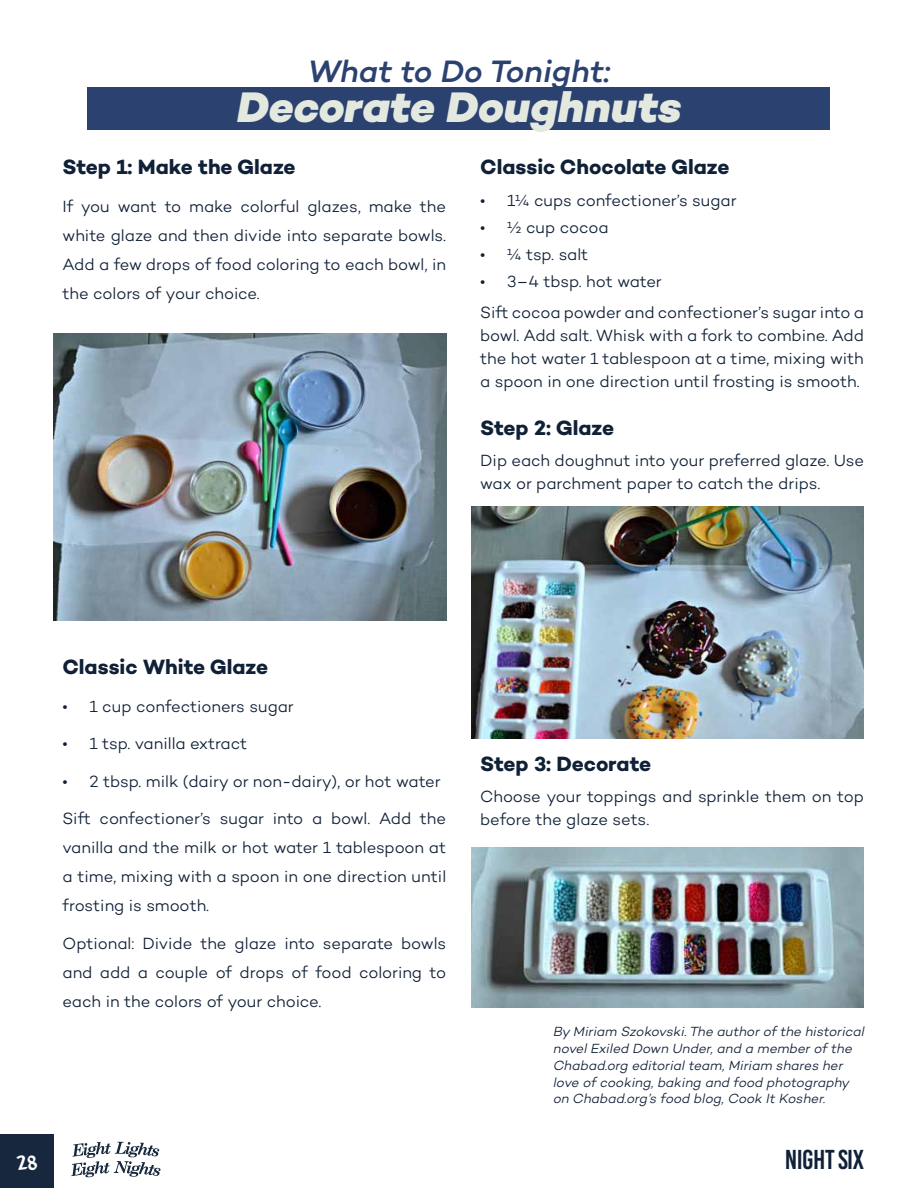
<style>
.page{position:relative;width:918px;height:1188px;background:#fff}
.page>*{position:absolute;margin:0;border:0;box-sizing:border-box;transform-origin:0 0}
.t1{font:italic 800 43.5px "Campton";color:#e4e9e0}
.t2{font:italic 500 31.5px "Campton";letter-spacing:-.01em;color:#2b4271}
.t3{font:27.3px "Bebas Kai";letter-spacing:-.02em;color:#102036}
.t4{font:700 22.5px "Fb Shpitzer";color:#fff}
.t5{font:700 21px "Campton";letter-spacing:-.005em;color:#102036}
.t6{font:300 16.5px/29px "Campton";letter-spacing:-.005em;color:#102036;text-align:justify}
.t7{font:italic 300 13.5px/16.8px "Campton";color:#102036}
</style>
<div class="page">
<div style="left:88px;top:88px;width:742px;height:42px;background:#2b4271"></div>
<img style="left:54px;top:334px;width:392px;height:287px">
<img style="left:472px;top:506px;width:392px;height:233px">
<img style="left:472px;top:848px;width:392px;height:159px">
<div style="left:0;top:1134px;width:54px;height:54px;background:#17273d"></div>
<svg style="left:71px;top:1142px;width:90px;height:35px"></svg>
<h2 class="t2" style="left:308px;top:52px;width:304px">What to Do Tonight:</h2>
<h1 class="t1" style="left:237px;top:80px;width:446px">Decorate Doughnuts</h1>
<p class="t5" style="left:63px;top:154px;width:235px">Step 1: Make the Glaze</p>
<p class="t6" style="left:63px;top:192px;width:385px">If you want to make colorful glazes, make the white glaze and then divide into separate bowls.<br>Add a few drops of food coloring to each bowl, in the colors of your choice.</p>
<p class="t5" style="left:480px;top:154px;width:251px">Classic Chocolate Glaze</p>
<p class="t6" style="left:480px;top:185px;width:258px">• 1¼ cups confectioner’s sugar</p>
<p class="t6" style="left:480px;top:212px;width:130px">• ½ cup cocoa</p>
<p class="t6" style="left:480px;top:239px;width:110px">• ¼ tsp. salt</p>
<p class="t6" style="left:480px;top:265px;width:385px;line-height:31.3px">• 3–4 tbsp. hot water<br>Sift cocoa powder and confectioner’s sugar into a</p>
<p class="t6" style="left:480px;top:324px;width:385px;line-height:22.8px">bowl. Add salt. Whisk with a fork to combine. Add the hot water 1 tablespoon at a time, mixing with a spoon in one direction until frosting is smooth.</p>
<p class="t5" style="left:480px;top:414px;width:135px">Step 2: Glaze</p>
<p class="t6" style="left:480px;top:449px;width:385px;line-height:22.8px">Dip each doughnut into your preferred glaze. Use wax or parchment paper to catch the drips.</p>
<p class="t5" style="left:63px;top:654px;width:207px">Classic White Glaze</p>
<p class="t6" style="left:63px;top:691px;width:233px">• 1 cup confectioners sugar</p>
<p class="t6" style="left:63px;top:729px;width:186px">• 1 tsp. vanilla extract</p>
<p class="t6" style="left:63px;top:767px;width:380px">• 2 tbsp. milk (dairy or non-dairy), or hot water</p>
<p class="t6" style="left:63px;top:804px;width:385px">Sift confectioner’s sugar into a bowl. Add the vanilla and the milk or hot water 1 tablespoon at a time, mixing with a spoon in one direction until frosting is smooth.</p>
<p class="t6" style="left:63px;top:929px;width:385px">Optional: Divide the glaze into separate bowls and add a couple of drops of food coloring to each in the colors of your choice.</p>
<p class="t5" style="left:480px;top:750px;width:173px">Step 3: Decorate</p>
<p class="t6" style="left:480px;top:785px;width:385px;line-height:22.8px">Choose your toppings and sprinkle them on top before the glaze sets.</p>
<p class="t7" style="left:553px;top:1023px;width:316px">By Miriam Szokovski.The authorofthe historical novelExiled Down Under,and a memberofthe Chabad.org editorialteam,Miriam shares her love ofcooking,baking and food photography on Chabad.org’s food blog,Cook ItKosher.</p>
<h3 class="t4" style="left:17px;top:1152px;width:22px">28</h3>
<h3 class="t3" style="left:785px;top:1145px;width:81px">Night Six</h3>
</div>
